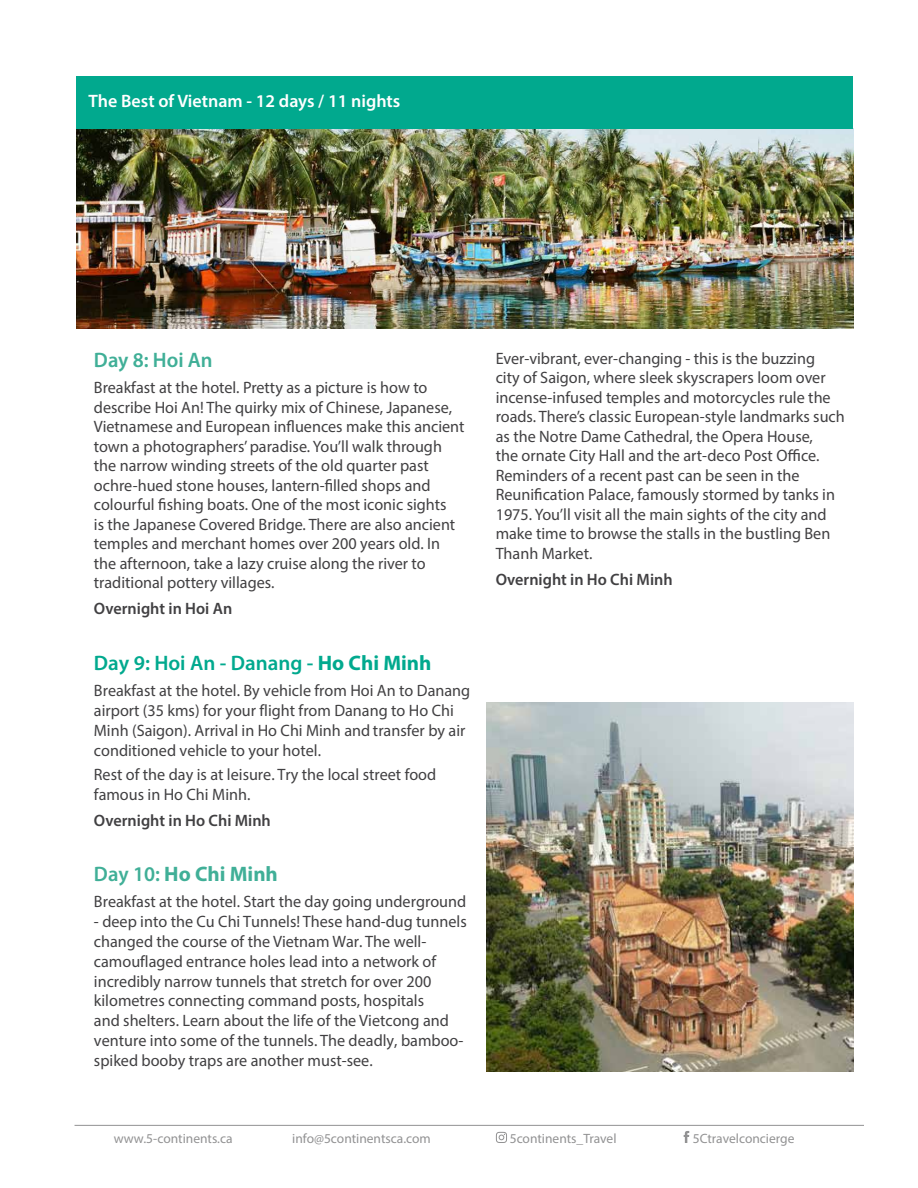
<style>
.page{position:relative;width:918px;height:1188px;background:#fff}
.page>*{position:absolute;margin:0;border:0;box-sizing:border-box;transform-origin:0 0}
.t1{font:600 21px "Myriad Pro";color:#01a98e}
.t2{font:700 21px "Myriad Pro";color:#40af97}
.t3{font:600 21px "Myriad Pro";color:#40af97}
.t4{font:600 18px "Myriad Pro";color:#fff}
.t5{font:16.5px/19.5px "Myriad Pro";color:#414042}
.t6{font:600 16.5px "Myriad Pro";color:#414042}
.t7{font:13.5px "Myriad Pro";color:#929293}
.s1{font-weight:700}
.s2{font-weight:600}
</style>
<div class="page">
<svg style="left:496px;top:1132px;width:11px;height:11px"></svg>
<svg style="left:684px;top:1131px;width:5px;height:12px"></svg>
<hr style="left:75px;top:1125px;width:789px;height:1px;background:#929293">
<img style="left:76px;top:128px;width:777px;height:200px">
<div style="left:76px;top:76px;width:778px;height:52px;background:#01a98e"></div>
<img style="left:486px;top:703px;width:368px;height:369px">
<p class="t4" style="left:89px;top:90px;width:313px">The Best of Vietnam - 12 days / 11 nights</p>
<p class="t3" style="left:94px;top:346px;width:120px">Day 8: Hoi An</p>
<p class="t5" style="left:94px;top:378px;width:372px">Breakfast at the hotel. Pretty as a picture is how to describe Hoi An! The quirky mix of Chinese, Japanese, Vietnamese and European influences make this ancient town a photographers’ paradise. You’ll walk through the narrow winding streets of the old quarter past ochre-hued stone houses, lantern-filled shops and colourful fishing boats. One of the most iconic sights<br>is the Japanese Covered Bridge. There are also ancient temples and merchant homes over 200 years old. In the afternoon, take a lazy cruise along the river to traditional pottery villages.</p>
<p class="t6" style="left:94px;top:598px;width:140px">Overnight in Hoi An</p>
<p class="t1" style="left:94px;top:649px;width:339px">Day 9: Hoi An - Danang - <span class="s1">Ho Chi Minh</span></p>
<p class="t5" style="left:94px;top:680px;width:378px">Breakfast at the hotel. By vehicle from Hoi An to Danang airport (35 kms) for your flight from Danang to Ho Chi Minh (Saigon). Arrival in Ho Chi Minh and transfer by air conditioned vehicle to your hotel.</p>
<p class="t5" style="left:94px;top:764px;width:344px">Rest of the day is at leisure. Try the local street food famous in Ho Chi Minh.</p>
<p class="t6" style="left:94px;top:810px;width:178px">Overnight in Ho Chi Minh</p>
<p class="t2" style="left:94px;top:860px;width:185px"><span class="s2">Day 10:</span> Ho Chi Minh</p>
<p class="t5" style="left:94px;top:892px;width:374px">Breakfast at the hotel. Start the day going underground</p>
<p class="t5" style="left:94px;top:912px;width:374px">- deep into the Cu Chi Tunnels! These hand-dug tunnels changed the course of the Vietnam War. The well&shy;camouflaged entrance holes lead into a network of incredibly narrow tunnels that stretch for over 200 kilometres connecting command posts, hospitals<br>and shelters. Learn about the life of the Vietcong and venture into some of the tunnels. The deadly, bamboo&shy;spiked booby traps are another must-see.</p>
<p class="t5" style="left:496px;top:348px;width:351px">Ever-vibrant, ever-changing - this is the buzzing<br>city of Saigon, where sleek skyscrapers loom over incense-infused temples and motorcycles rule the roads. There’s classic European-style landmarks such as the Notre Dame Cathedral, the Opera House,<br>the ornate City Hall and the art-deco Post Office.<br>Reminders of a recent past can be seen in the Reunification Palace, famously stormed by tanks in 1975. You’ll visit all the main sights of the city and make time to browse the stalls in the bustling Ben Thanh Market.</p>
<p class="t6" style="left:496px;top:569px;width:178px">Overnight in Ho Chi Minh</p>
<p class="t7" style="left:114px;top:1130px;width:120px">www.5-continents.ca</p>
<p class="t7" style="left:292px;top:1130px;width:140px">info@5continentsca.com</p>
<p class="t7" style="left:510px;top:1130px;width:108px">5continents_Travel</p>
<p class="t7" style="left:693px;top:1130px;width:103px">5Ctravelconcierge</p>
</div>
